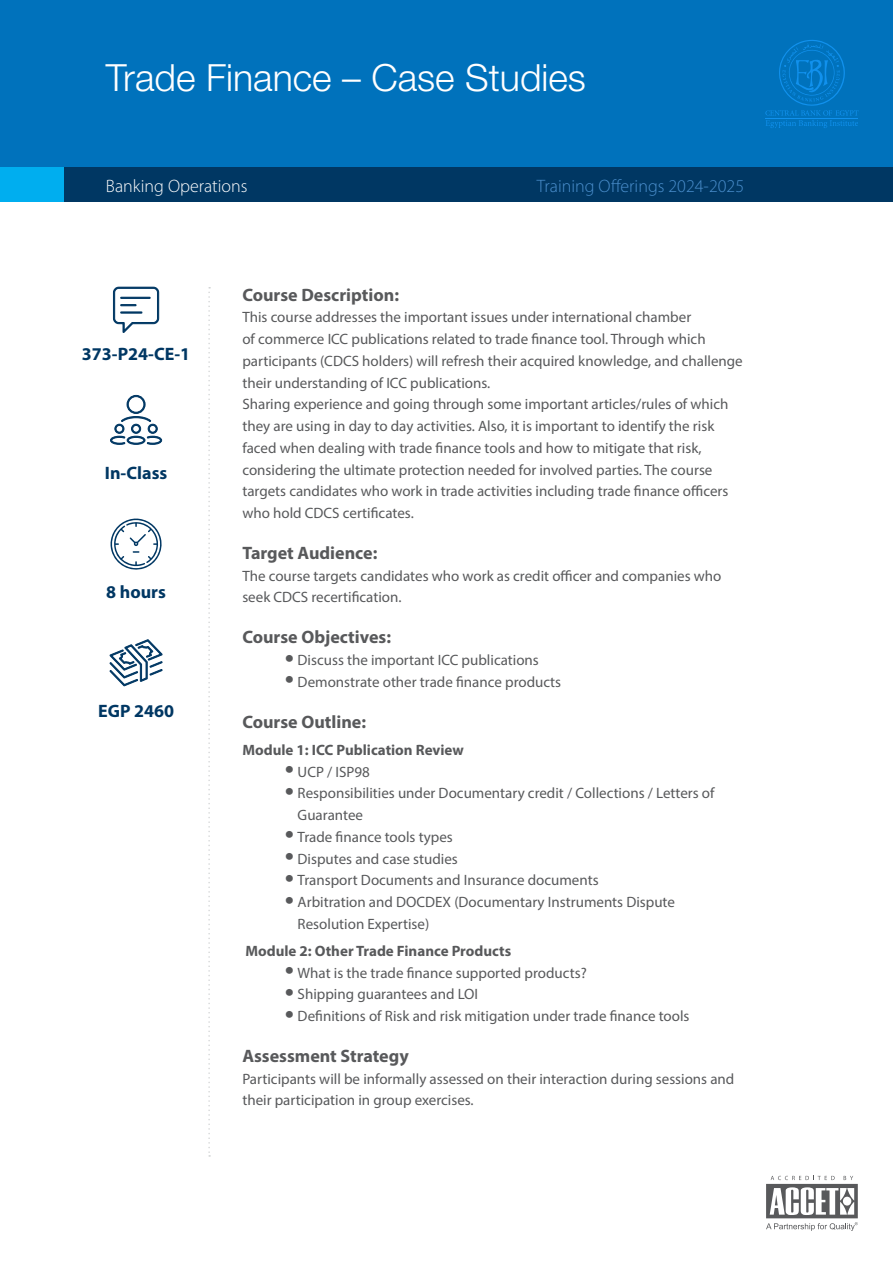
<style>
.page{position:relative;width:893px;height:1263px;background:#fff}
.page>*{position:absolute;margin:0;border:0;box-sizing:border-box;transform-origin:0 0}
.t1{font:300 37.5px "Helvetica Neue LT Std";color:#fff}
.t2{font:700 18px "Myriad Pro";color:#58595b}
.t3{font:700 18px "Myriad Pro";color:#003763}
.t4{font:300 18px "Myriad Pro";color:#4a8ecc}
.t5{font:300 18px "Myriad Pro";color:#fff}
.t6{font:15px/21.8px "Myriad Pro";color:#58595b}
.t7{font:700 15px "Myriad Pro";color:#58595b}
.s1{font-size:33px}
</style>
<div class="page">
<div style="left:0;top:0;width:893px;height:168px;background:#0072bc"></div>
<div style="left:0;top:168px;width:893px;height:34px;background:#003763"></div>
<div style="left:0;top:168px;width:64px;height:34px;background:#00aeef"></div>
<svg style="left:208px;top:287px;width:2px;height:870px"></svg>
<svg style="left:766px;top:1176px;width:92px;height:55px"></svg>
<svg style="left:765px;top:40px;width:93px;height:88px"></svg>
<svg style="left:110px;top:395px;width:52px;height:50px"></svg>
<svg style="left:113px;top:287px;width:46px;height:46px"></svg>
<svg style="left:109px;top:639px;width:54px;height:47px"></svg>
<svg style="left:111px;top:519px;width:51px;height:51px"></svg>
<h1 class="t1" style="left:106px;top:54px;width:482px">Trade Finance – Case Studies</h1>
<p class="t5" style="left:106px;top:175px;width:143px">Banking Operations</p>
<p class="t4" style="left:537px;top:175px;width:209px">Training Offerings 2024-2025</p>
<p class="t3" style="left:82px;top:342px;width:110px">373-P24-CE-1</p>
<p class="t3" style="left:105px;top:461px;width:64px">In-Class</p>
<p class="t3" style="left:106px;top:580px;width:61px">8 hours</p>
<p class="t3" style="left:98px;top:699px;width:77px">EGP 2460</p>
<p class="t2" style="left:242px;top:283px;width:158px">Course Description:</p>
<p class="t6" style="left:242px;top:306px;width:502px">This course addresses the important issues under international chamber<br>of commerce ICC publications related to trade finance tool. Through which participants (CDCS holders) will refresh their acquired knowledge, and challenge their understanding of ICC publications.<br>Sharing experience and going through some important articles/rules of which they are using in day to day activities. Also, it is important to identify the risk faced when dealing with trade finance tools and how to mitigate that risk, considering the ultimate protection needed for involved parties. The course targets candidates who work in trade activities including trade finance officers who hold CDCS certificates.</p>
<p class="t2" style="left:242px;top:541px;width:137px">Target Audience:</p>
<p class="t6" style="left:242px;top:565px;width:481px">The course targets candidates who work as credit officer and companies who seek CDCS recertification.</p>
<p class="t2" style="left:242px;top:625px;width:150px">Course Objectives:</p>
<p class="t6" style="left:285px;top:649px;width:255px"><span class="s1">•</span> Discuss the important ICC publications</p>
<p class="t6" style="left:285px;top:671px;width:278px"><span class="s1">•</span> Demonstrate other trade finance products</p>
<p class="t2" style="left:242px;top:710px;width:125px">Course Outline:</p>
<p class="t7" style="left:242px;top:740px;width:223px">Module 1: ICC Publication Review</p>
<p class="t6" style="left:285px;top:760px;width:86px"><span class="s1">•</span> UCP / ISP98</p>
<p class="t6" style="left:298px;top:782px;width:418px;text-indent:-13px"><span class="s1">•</span> Responsibilities under Documentary credit / Collections / Letters of<br>Guarantee</p>
<p class="t6" style="left:285px;top:826px;width:169px"><span class="s1">•</span> Trade finance tools types</p>
<p class="t6" style="left:285px;top:847px;width:174px"><span class="s1">•</span> Disputes and case studies</p>
<p class="t6" style="left:285px;top:869px;width:315px"><span class="s1">•</span> Transport Documents and Insurance documents</p>
<p class="t6" style="left:298px;top:891px;width:379px;text-indent:-13px"><span class="s1">•</span> Arbitration and DOCDEX (Documentary Instruments Dispute<br>Resolution Expertise)</p>
<p class="t7" style="left:245px;top:941px;width:267px">Module 2: Other Trade Finance Products</p>
<p class="t6" style="left:285px;top:961px;width:303px"><span class="s1">•</span> What is the trade finance supported products?</p>
<p class="t6" style="left:285px;top:983px;width:195px"><span class="s1">•</span> Shipping guarantees and LOI</p>
<p class="t6" style="left:285px;top:1005px;width:406px"><span class="s1">•</span> Definitions of Risk and risk mitigation under trade finance tools</p>
<p class="t2" style="left:242px;top:1044px;width:168px">Assessment Strategy</p>
<p class="t6" style="left:242px;top:1067px;width:494px">Participants will be informally assessed on their interaction during sessions and their participation in group exercises.</p>
</div>
